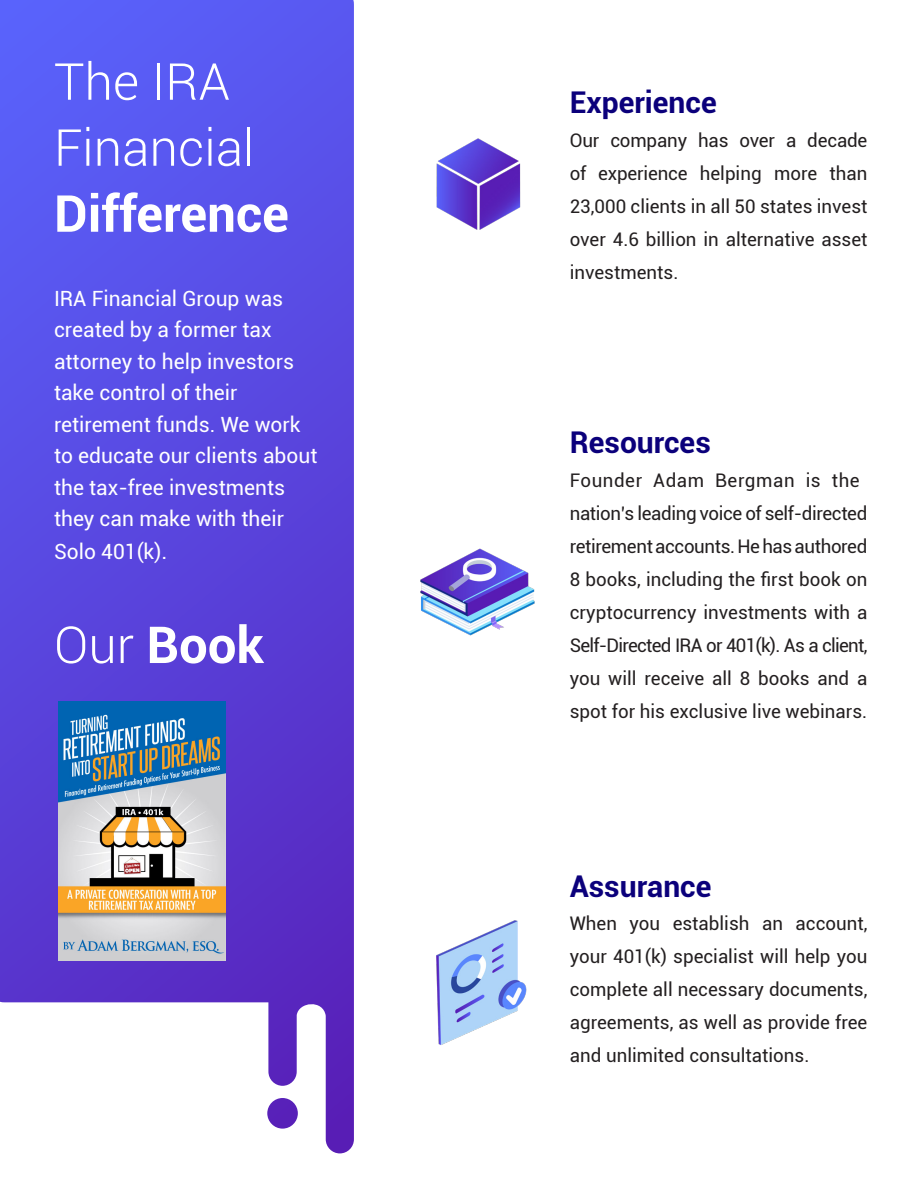
<style>
.page{position:relative;width:918px;height:1188px;background:#fff}
.page>*{position:absolute;margin:0;border:0;box-sizing:border-box;transform-origin:0 0}
.t1{font:700 51px "Roboto";color:#fff}
.t2{font:300 51px "Roboto";color:#fff}
.t3{font:700 30px "Roboto";color:#0b007b}
.t4{font:21px/31.5px "Roboto";color:#fff}
.t5{font:18.75px/33px "Roboto";color:#231f20;text-align:justify}
.t6{font:18.75px "Roboto";letter-spacing:-.02em;color:#231f20}
.t7{font:18.75px "Roboto";letter-spacing:.03em;color:#231f20}
.s1{font-size:22.5px}
.s2{font-weight:300}
</style>
<div class="page">
<svg style="left:0;top:0;width:354px;height:1153px;background:#6d5ee3"></svg>
<img style="left:58px;top:701px;width:167px;height:259px">
<img style="left:420px;top:548px;width:115px;height:88px">
<img style="left:436px;top:920px;width:91px;height:125px">
<img style="left:436px;top:138px;width:85px;height:92px">
<p class="t2" style="left:54px;top:46px;width:177px">The IRA</p>
<p class="t2" style="left:54px;top:112px;width:202px">Financial</p>
<p class="t1" style="left:54px;top:178px;width:236px">Difference</p>
<p class="t4" style="left:54px;top:282px;width:231px">IRA Financial Group was</p>
<p class="t4" style="left:54px;top:313px;width:219px">created by a former tax</p>
<p class="t4" style="left:54px;top:345px;width:242px">attorney to help investors</p>
<p class="t4" style="left:54px;top:376px;width:185px">take control of their</p>
<p class="t4" style="left:54px;top:408px;width:248px">retirement funds. We work</p>
<p class="t4" style="left:54px;top:439px;width:265px">to educate our clients about the tax-free investments</p>
<p class="t4" style="left:54px;top:502px;width:232px">they can make with their</p>
<p class="t4" style="left:54px;top:535px;width:115px">Solo 401(k)<span class="s1">.</span></p>
<p class="t1" style="left:54px;top:609px;width:211px"><span class="s2">Our</span> Book</p>
<p class="t3" style="left:570px;top:82px;width:148px">Experience</p>
<p class="t5" style="left:570px;top:123px;width:299px">Our company has over a decade of experience helping more than 23,000 clients in all 50 states invest over 4.6 billion in alternative asset investments.</p>
<p class="t3" style="left:570px;top:421px;width:143px">Resources</p>
<p class="t7" style="left:570px;top:467px;width:291px">Founder Adam Bergman is the</p>
<p class="t6" style="left:570px;top:500px;width:299px">nation’s leading voice of self-directed</p>
<p class="t5" style="left:570px;top:529px;width:299px">retirement accounts. He has authored 8 books, including the first book on cryptocurrency investments with a Self-Directed IRA or 401(k). As a client, you will receive all 8 books and a spot for his exclusive live webinars.</p>
<p class="t3" style="left:570px;top:865px;width:143px">Assurance</p>
<p class="t5" style="left:570px;top:906px;width:299px">When you establish an account, your 401(k) specialist will help you complete all necessary documents, agreements, as well as provide free and unlimited consultations.</p>
</div>
